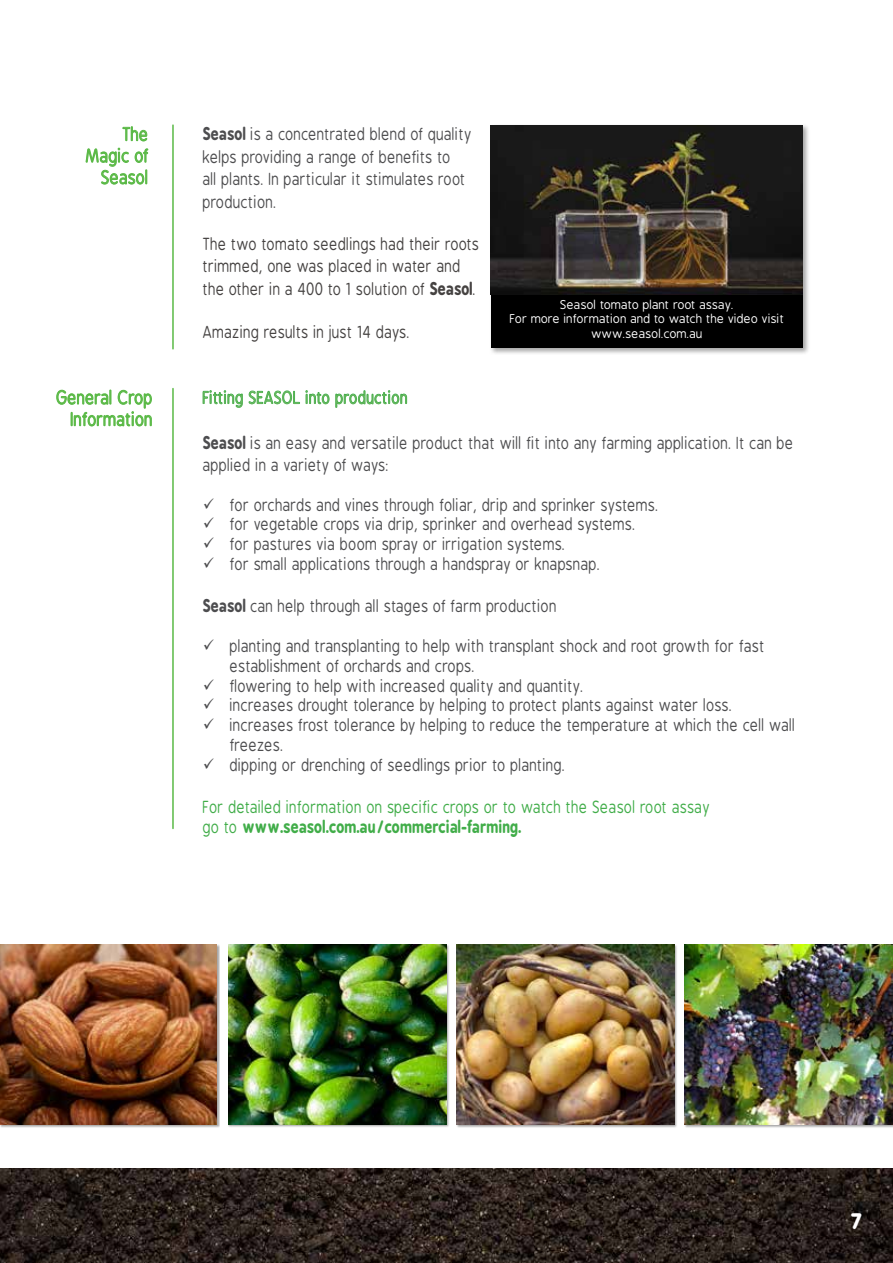
<style>
.page{position:relative;width:893px;height:1263px;background:#fff}
.page>*{position:absolute;margin:0;border:0;box-sizing:border-box;transform-origin:0 0}
.t1{font:700 21px "B Preplay";color:#fff}
.t2{font:18px/21.6px "B Preplay";letter-spacing:.015em;color:#5ab946;text-align:right;scale:.85 1}
.t3{font:16.5px/22.5px "B Preplay";letter-spacing:.015em;color:#4d4d4f;scale:.85 1}
.t4{font:16.5px/22.5px "B Preplay";letter-spacing:.015em;color:#454241;scale:.85 1}
.t5{font:16.5px/19.5px "B Preplay";letter-spacing:.015em;color:#41ad49;scale:.85 1}
.t6{font:16.5px "B Preplay";letter-spacing:.03em;color:#66b65d;scale:.85 1}
.t7{font:12px/14.4px "B Preplay";color:#fff;text-align:center}
.s1{font-weight:700}
</style>
<div class="page">
<svg style="left:122px;top:126px;width:25px;height:15px"></svg>
<svg style="left:86px;top:147px;width:62px;height:38px"></svg>
<div style="left:489px;top:123px;width:321px;height:233px;background:#000;opacity:.35"></div>
<div style="left:491px;top:125px;width:312px;height:223px;background:#000"></div>
<img style="left:491px;top:125px;width:312px;height:169px">
<img style="left:0;top:1169px;width:893px;height:94px">
<hr style="left:172px;top:389px;width:2px;height:439px;background:#5ab946">
<svg style="left:56px;top:390px;width:96px;height:36px"></svg>
<svg style="left:202px;top:390px;width:98px;height:18px"></svg>
<svg style="left:306px;top:390px;width:101px;height:18px"></svg>
<hr style="left:172px;top:125px;width:2px;height:224px;background:#5ab946">
<div style="left:0;top:944px;width:220px;height:184px;background:#000;opacity:.35"></div>
<img style="left:0;top:945px;width:217px;height:180px">
<div style="left:228px;top:944px;width:222px;height:183px;background:#000;opacity:.35"></div>
<img style="left:228px;top:945px;width:218px;height:179px">
<div style="left:456px;top:944px;width:221px;height:184px;background:#000;opacity:.35"></div>
<img style="left:456px;top:945px;width:218px;height:180px">
<div style="left:684px;top:944px;width:209px;height:184px;background:#000;opacity:.35"></div>
<img style="left:685px;top:945px;width:208px;height:180px">
<p class="t2" style="left:86px;top:124px;width:75px">The<br>Magic of<br>Seasol</p>
<p class="t3" style="left:203px;top:123px;width:318px"><span class="s1">Seasol</span> is a concentrated blend of quality kelps providing a range of benefits to<br>all plants. In particular it stimulates root production.</p>
<p class="t4" style="left:203px;top:233px;width:327px">The two tomato seedlings had their roots trimmed, one was placed in water and the other in a 400 to 1 solution of <span class="s1">Seasol</span>.</p>
<p class="t4" style="left:203px;top:321px;width:245px">Amazing results in just 14 days.</p>
<p class="t7" style="left:510px;top:298px;width:276px">Seasol tomato plant root assay.<br>For more information and to watch the video visit www.seasol.com.au</p>
<p class="t2" style="left:57px;top:387px;width:115px">General Crop<br>Information</p>
<p class="t6" style="left:203px;top:389px;width:243px">Fitting SEASOL into production</p>
<p class="t3" style="left:203px;top:432px;width:697px"><span class="s1">Seasol</span> is an easy and versatile product that will fit into any farming application. It can be applied in a variety of ways:</p>
<p class="t3" style="left:203px;top:494px;width:538px">✓ for orchards and vines through foliar, drip and sprinker systems.</p>
<p class="t3" style="left:203px;top:514px;width:511px">✓ for vegetable crops via drip, sprinker and overhead systems.</p>
<p class="t3" style="left:203px;top:534px;width:428px">✓ for pastures via boom spray or irrigation systems.</p>
<p class="t3" style="left:203px;top:553px;width:469px">✓ for small applications through a handspray or knapsnap.</p>
<p class="t3" style="left:203px;top:596px;width:418px"><span class="s1">Seasol</span> can help through all stages of farm production</p>
<p class="t3" style="left:230px;top:637px;width:631px;line-height:19.8px;text-indent:-27px">✓ planting and transplanting to help with transplant shock and root growth for fast establishment of orchards and crops.</p>
<p class="t3" style="left:203px;top:675px;width:450px">✓ flowering to help with increased quality and quantity.</p>
<p class="t3" style="left:203px;top:695px;width:625px">✓ increases drought tolerance by helping to protect plants against water loss.</p>
<p class="t3" style="left:230px;top:716px;width:667px;line-height:19.8px;text-indent:-27px">✓ increases frost tolerance by helping to reduce the temperature at which the cell wall freezes.</p>
<p class="t3" style="left:203px;top:754px;width:428px">✓ dipping or drenching of seedlings prior to planting.</p>
<p class="t5" style="left:203px;top:798px;width:598px">For detailed information on specific crops or to watch the Seasol root assay go to <span class="s1">www.seasol.com.au/commercial-farming.</span></p>
<p class="t1" style="left:851px;top:1208px;width:13px">7</p>
</div>
